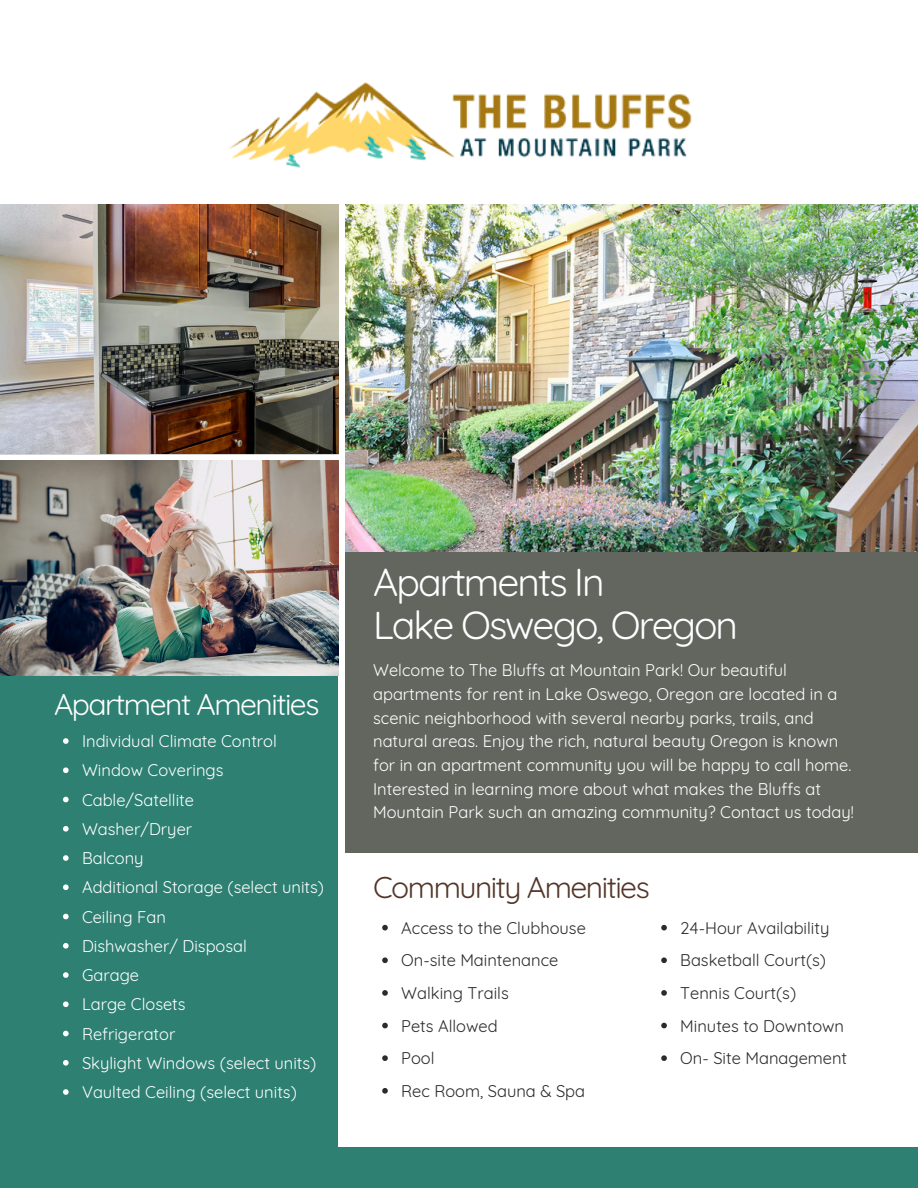
<style>
.page{position:relative;width:918px;height:1188px;background:#fff}
.page>*{position:absolute;margin:0;border:0;box-sizing:border-box;transform-origin:0 0}
.t1{font:39px/42.8px "Quicksand";letter-spacing:-.05em;color:#fff}
.t2{font:30px "Quicksand";letter-spacing:-.05em;color:#fff}
.t3{font:30px "Quicksand";letter-spacing:-.05em;color:#513629}
.t4{font:16.5px/23.7px "Quicksand";color:#fff}
.t5{font:16.5px "Quicksand";color:#2b2b2b}
</style>
<div class="page">
<div style="left:0;top:461px;width:338px;height:727px;background:#2d8072"></div>
<div style="left:345px;top:204px;width:573px;height:649px;background:#63665f"></div>
<img style="left:345px;top:204px;width:573px;height:348px">
<img style="left:0;top:461px;width:339px;height:215px">
<div style="left:0;top:1148px;width:918px;height:40px;background:#2d8072"></div>
<img style="left:0;top:204px;width:339px;height:250px">
<img style="left:229px;top:82px;width:463px;height:86px">
<svg style="left:63px;top:738px;width:6px;height:6px"></svg>
<svg style="left:63px;top:767px;width:6px;height:6px"></svg>
<svg style="left:63px;top:797px;width:6px;height:5px"></svg>
<svg style="left:63px;top:826px;width:6px;height:6px"></svg>
<svg style="left:63px;top:855px;width:6px;height:6px"></svg>
<svg style="left:63px;top:884px;width:6px;height:6px"></svg>
<svg style="left:63px;top:914px;width:6px;height:5px"></svg>
<svg style="left:63px;top:943px;width:6px;height:6px"></svg>
<svg style="left:63px;top:972px;width:6px;height:6px"></svg>
<svg style="left:63px;top:1001px;width:6px;height:6px"></svg>
<svg style="left:63px;top:1031px;width:6px;height:5px"></svg>
<svg style="left:63px;top:1060px;width:6px;height:6px"></svg>
<svg style="left:63px;top:1089px;width:6px;height:6px"></svg>
<svg style="left:382px;top:925px;width:6px;height:5px"></svg>
<svg style="left:382px;top:957px;width:6px;height:6px"></svg>
<svg style="left:382px;top:990px;width:6px;height:6px"></svg>
<svg style="left:382px;top:1023px;width:6px;height:5px"></svg>
<svg style="left:382px;top:1055px;width:6px;height:6px"></svg>
<svg style="left:382px;top:1088px;width:6px;height:6px"></svg>
<svg style="left:661px;top:925px;width:6px;height:5px"></svg>
<svg style="left:661px;top:957px;width:6px;height:6px"></svg>
<svg style="left:661px;top:990px;width:6px;height:6px"></svg>
<svg style="left:661px;top:1023px;width:6px;height:5px"></svg>
<svg style="left:661px;top:1055px;width:6px;height:6px"></svg>
<p class="t2" style="left:54px;top:685px;width:267px">Apartment Amenities</p>
<p class="t4" style="left:82px;top:729px;width:196px">Individual Climate Control</p>
<p class="t4" style="left:82px;top:758px;width:143px">Window Coverings</p>
<p class="t4" style="left:82px;top:788px;width:114px">Cable/Satellite</p>
<p class="t4" style="left:82px;top:817px;width:112px">Washer/Dryer</p>
<p class="t4" style="left:82px;top:846px;width:63px">Balcony</p>
<p class="t4" style="left:82px;top:875px;width:244px">Additional Storage (select units)</p>
<p class="t4" style="left:82px;top:905px;width:85px">Ceiling Fan</p>
<p class="t4" style="left:82px;top:934px;width:166px">Dishwasher/ Disposal</p>
<p class="t4" style="left:82px;top:963px;width:59px">Garage</p>
<p class="t4" style="left:82px;top:992px;width:105px">Large Closets</p>
<p class="t4" style="left:82px;top:1022px;width:95px">Refrigerator</p>
<h2 class="t4" style="left:82px;top:1051px;width:236px">Skylight Windows (select units)</h2>
<h2 class="t4" style="left:82px;top:1080px;width:216px">Vaulted Ceiling (select units)</h2>
<p class="t1" style="left:373px;top:560px;width:367px">Apartments In<br>Lake Oswego, Oregon</p>
<p class="t4" style="left:373px;top:658px;width:482px">Welcome to The Bluffs at Mountain Park! Our beautiful apartments for rent in Lake Oswego, Oregon are located in a scenic neighborhood with several nearby parks, trails, and natural areas. Enjoy the rich, natural beauty Oregon is known for in an apartment community you will be happy to call home.<br>Interested in learning more about what makes the Bluffs at Mountain Park such an amazing community? Contact us today!</p>
<p class="t3" style="left:373px;top:868px;width:278px">Community Amenities</p>
<p class="t5" style="left:401px;top:917px;width:186px">Access to the Clubhouse</p>
<p class="t5" style="left:401px;top:950px;width:159px">On-site Maintenance</p>
<p class="t5" style="left:401px;top:983px;width:109px">Walking Trails</p>
<p class="t5" style="left:401px;top:1015px;width:98px">Pets Allowed</p>
<p class="t5" style="left:401px;top:1048px;width:35px">Pool</p>
<p class="t5" style="left:401px;top:1080px;width:185px">Rec Room, Sauna &amp; Spa</p>
<p class="t5" style="left:680px;top:917px;width:151px">24-Hour Availability</p>
<p class="t5" style="left:680px;top:950px;width:147px">Basketball Court(s)</p>
<p class="t5" style="left:680px;top:983px;width:117px">Tennis Court(s)</p>
<p class="t5" style="left:680px;top:1015px;width:165px">Minutes to Downtown</p>
<p class="t5" style="left:680px;top:1048px;width:168px">On- Site Management</p>
</div>
